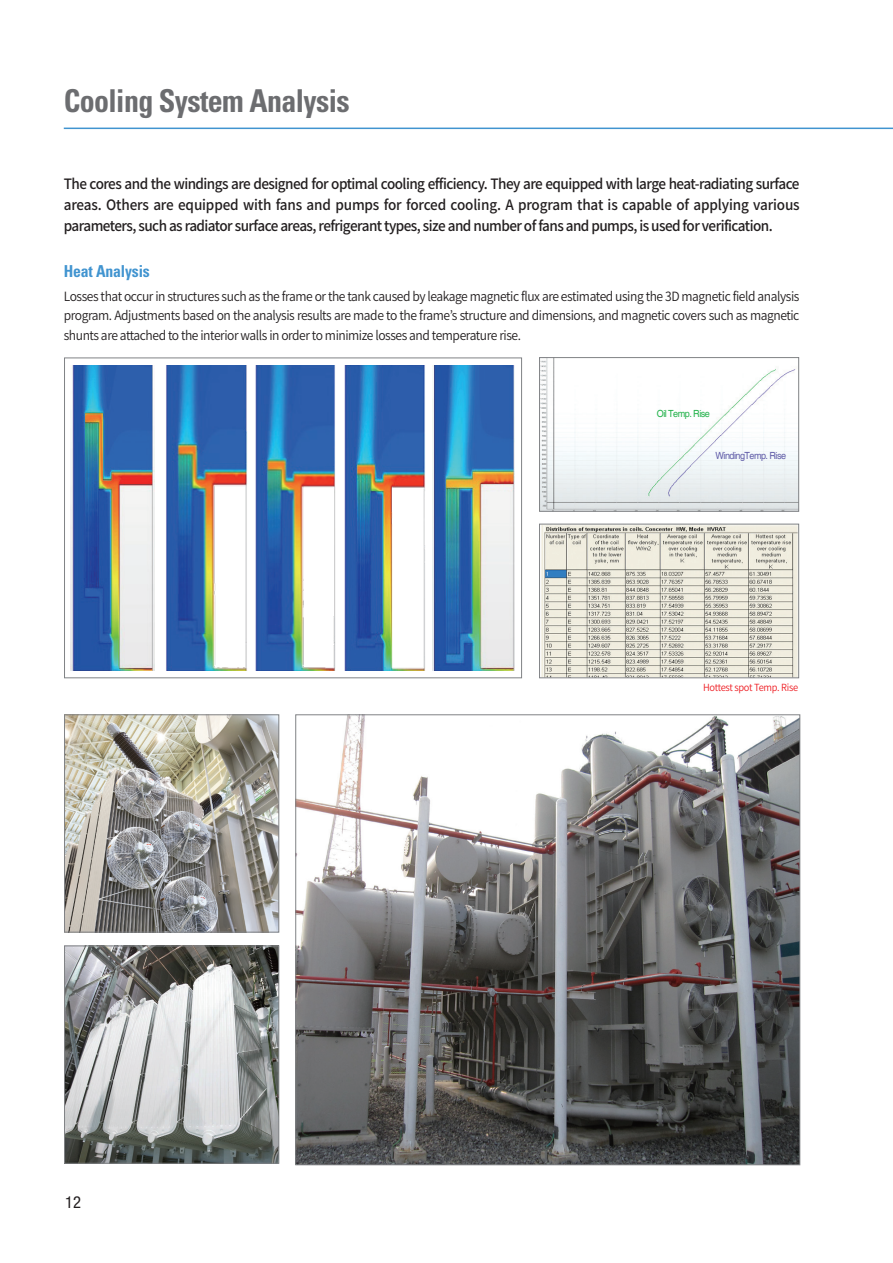
<style>
.page{position:relative;width:893px;height:1263px;background:#fff}
.page>*{position:absolute;margin:0;border:0;box-sizing:border-box;transform-origin:0 0}
.t1{font:700 condensed 31.5px "Univers";letter-spacing:-.02em;color:#6c6d70;scale:.95 1}
.t2{font:700 condensed 16.5px "Univers";letter-spacing:-.01em;color:#4194d0;scale:.95 1}
.t3{font:condensed 16.5px "Helvetica Neue";color:#231f20}
.t4{font:500 14.25px/21px "Noto Sans CJ Kkr";letter-spacing:-.04em;color:#231f20;text-align:justify;scale:.95 1}
.t5{font:600 12.75px/19.5px "Noto Sans CJ Kkr";letter-spacing:-.035em;color:#231f20;text-align:justify;scale:.95 1}
.t6{font:600 9.9px "Noto Sans CJ Kkr";letter-spacing:-.03em;color:#ee1d23;scale:.95 1}
.t7{font:9.9px "Helvetica";letter-spacing:-.06em;color:#625ea9;scale:.92 1}
.t8{font:9.9px "Helvetica";letter-spacing:-.06em;color:#23b24b;scale:.92 1}
</style>
<div class="page">
<hr style="left:64px;top:128px;width:829px;height:1px;background:#4194d0">
<img style="left:66px;top:716px;width:211px;height:214px">
<div style="left:64px;top:714px;width:215px;height:218px;border:1px solid #808285"></div>
<img style="left:66px;top:947px;width:211px;height:214px">
<div style="left:64px;top:945px;width:215px;height:218px;border:1px solid #808285"></div>
<img style="left:297px;top:716px;width:501px;height:447px">
<img style="left:541px;top:359px;width:256px;height:151px">
<div style="left:539px;top:357px;width:260px;height:155px;border:1px solid #808285"></div>
<img style="left:541px;top:526px;width:256px;height:150px">
<div style="left:539px;top:524px;width:260px;height:154px;border:1px solid #808285"></div>
<div style="left:64px;top:358px;width:458px;height:320px;background:#fff;border:1px solid #808285"></div>
<img style="left:433px;top:366px;width:82px;height:304px">
<img style="left:344px;top:366px;width:81px;height:304px">
<img style="left:255px;top:366px;width:81px;height:304px">
<img style="left:166px;top:366px;width:81px;height:304px">
<img style="left:70px;top:366px;width:85px;height:304px">
<h1 class="t1" style="left:64px;top:82px;width:303px">Cooling System Analysis</h1>
<p class="t4" style="left:64px;top:173px;width:776px">The cores and the windings are designed for optimal cooling efficiency. They are equipped with large heat-radiating surface areas. Others are equipped with fans and pumps for forced cooling. A program that is capable of applying various parameters, such as radiator surface areas, refrigerant types, size and number of fans and pumps, is used for verification.</p>
<p class="t2" style="left:64px;top:261px;width:92px">Heat Analysis</p>
<p class="t5" style="left:64px;top:286px;width:776px">Losses that occur in structures such as the frame or the tank caused by leakage magnetic flux are estimated using the 3D magnetic field analysis program. Adjustments based on the analysis results are made to the frame’s structure and dimensions, and magnetic covers such as magnetic shunts are attached to the interior walls in order to minimize losses and temperature rise.</p>
<p class="t8" style="left:657px;top:408px;width:59px">Oil Temp. Rise</p>
<p class="t7" style="left:715px;top:450px;width:78px">WindingTemp. Rise</p>
<p class="t3" style="left:65px;top:1193px;width:17px">12</p>
<p class="t6" style="left:703px;top:682px;width:102px">Hottest spot Temp. Rise</p>
</div>
